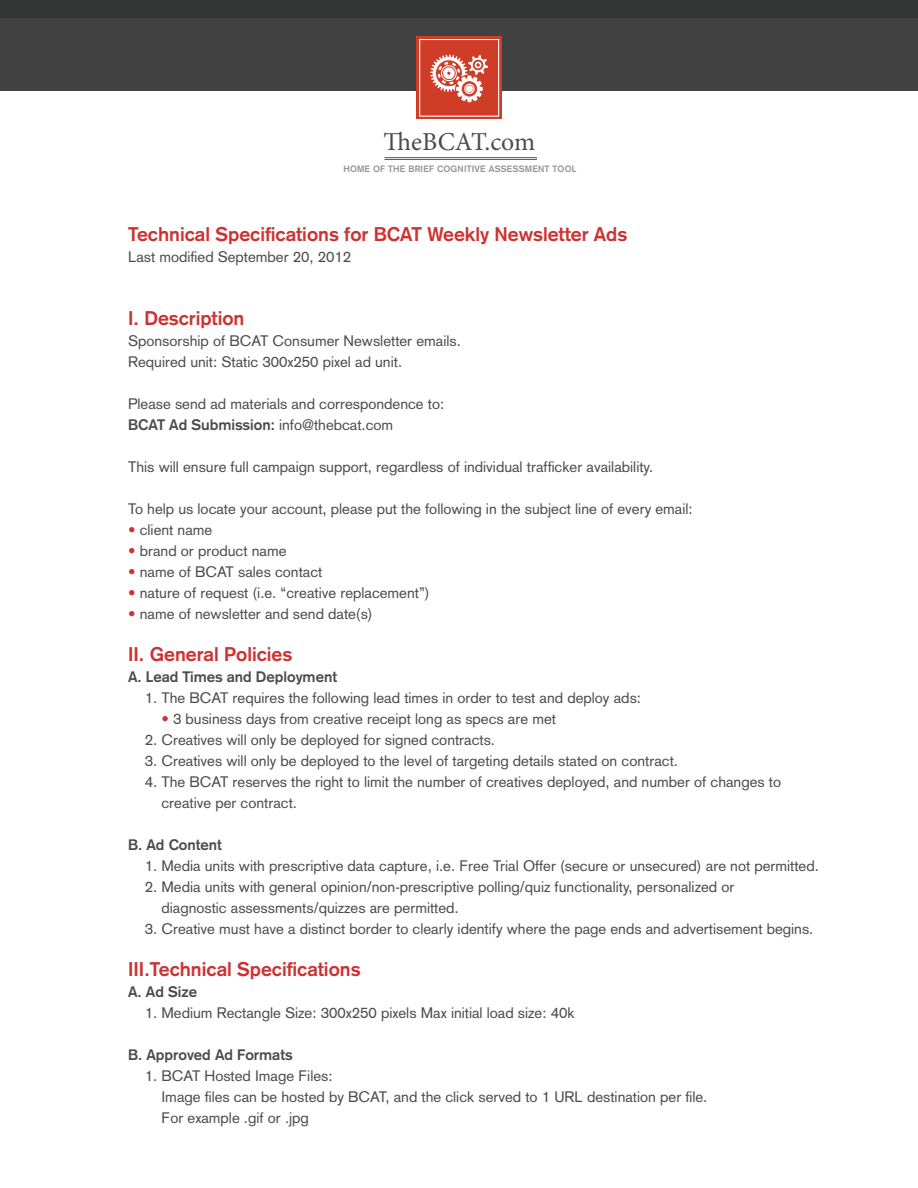
<style>
.page{position:relative;width:918px;height:1188px;background:#fff}
.page>*{position:absolute;margin:0;border:0;box-sizing:border-box;transform-origin:0 0}
.t1{font:25.8px "Minion Pro";color:#4b4c4d}
.t2{font:700 19.5px "Akzidenz Grotesk";color:#cd3232}
.t3{font:15px/21px "Akzidenz Grotesk";color:#4b4c4d}
.t4{font:700 15px "Akzidenz Grotesk";color:#4b4c4d}
.t5{font:700 9.15px "Akzidenz Grotesk";letter-spacing:.025em;color:#939598}
.s1{font-weight:700}
.s2{color:#cd3232}
</style>
<div class="page">
<div style="left:0;top:17px;width:918px;height:74px;background:#424142"></div>
<div style="left:416px;top:37px;width:86px;height:82px;background:linear-gradient(to right,#cf3c28,#cf3c28)"></div>
<svg style="left:419px;top:39px;width:80px;height:78px;background:#d96859"></svg>
<div style="left:0;top:0;width:918px;height:17px;background:#333434"></div>
<hr style="left:385px;top:159px;width:152px;height:1px;background:#57585a">
<hr style="left:385px;top:157px;width:152px;height:1px;background:#57585a">
<h1 class="t1" style="left:384px;top:125px;width:153px">TheBCAT.com</h1>
<p class="t5" style="left:343px;top:164px;width:234px">HOME OF THE BRIEF COGNITIVE ASSESSMENT TOOL</p>
<h2 class="t2" style="left:128px;top:223px;width:501px">Technical Specifications for BCAT Weekly Newsletter Ads</h2>
<p class="t3" style="left:128px;top:247px;width:225px">Last modified September 20, 2012</p>
<h2 class="t2" style="left:128px;top:307px;width:118px">I. Description</h2>
<p class="t3" style="left:128px;top:331px;width:334px">Sponsorship of BCAT Consumer Newsletter emails.<br>Required unit: Static 300x250 pixel ad unit.</p>
<p class="t3" style="left:128px;top:394px;width:318px">Please send ad materials and correspondence to:<br><span class="s1">BCAT Ad Submission:</span> info@thebcat.com</p>
<p class="t3" style="left:128px;top:457px;width:527px">This will ensure full campaign support, regardless of individual trafficker availability.</p>
<p class="t3" style="left:128px;top:499px;width:566px">To help us locate your account, please put the following in the subject line of every email:</p>
<p class="t3" style="left:128px;top:520px;width:86px"><span class="s2">•</span> client name</p>
<p class="t3" style="left:128px;top:541px;width:160px"><span class="s2">•</span> brand or product name</p>
<p class="t3" style="left:128px;top:562px;width:196px"><span class="s2">•</span> name of BCAT sales contact</p>
<p class="t3" style="left:128px;top:583px;width:303px"><span class="s2">•</span> nature of request (i.e. “creative replacement”)</p>
<p class="t3" style="left:128px;top:604px;width:246px"><span class="s2">•</span> name of newsletter and send date(s)</p>
<h2 class="t2" style="left:128px;top:643px;width:166px">II. General Policies</h2>
<p class="t4" style="left:128px;top:668px;width:210px">A. Lead Times and Deployment</p>
<p class="t3" style="left:145px;top:688px;width:498px">1. The BCAT requires the following lead times in order to test and deploy ads:</p>
<p class="t3" style="left:161px;top:709px;width:396px"><span class="s2">•</span> 3 business days from creative receipt long as specs are met</p>
<p class="t3" style="left:145px;top:730px;width:352px">2. Creatives will only be deployed for signed contracts.</p>
<p class="t3" style="left:145px;top:751px;width:535px">3. Creatives will only be deployed to the level of targeting details stated on contract.</p>
<p class="t3" style="left:161px;top:772px;width:621px;text-indent:-17px">4. The BCAT reserves the right to limit the number of creatives deployed, and number of changes to creative per contract.</p>
<p class="t4" style="left:128px;top:836px;width:95px">B. Ad Content</p>
<p class="t3" style="left:145px;top:856px;width:676px">1. Media units with prescriptive data capture, i.e. Free Trial Offer (secure or unsecured) are not permitted.</p>
<p class="t3" style="left:161px;top:877px;width:574px;text-indent:-17px">2. Media units with general opinion/non-prescriptive polling/quiz functionality, personalized or diagnostic assessments/quizzes are permitted.</p>
<p class="t3" style="left:145px;top:919px;width:670px">3. Creative must have a distinct border to clearly identify where the page ends and advertisement begins.</p>
<h2 class="t2" style="left:128px;top:958px;width:234px">III.Technical Specifications</h2>
<p class="t4" style="left:128px;top:983px;width:70px">A. Ad Size</p>
<p class="t3" style="left:145px;top:1003px;width:431px">1. Medium Rectangle Size: 300x250 pixels Max initial load size: 40k</p>
<p class="t4" style="left:128px;top:1046px;width:166px">B. Approved Ad Formats</p>
<p class="t3" style="left:161px;top:1066px;width:548px;text-indent:-17px">1. BCAT Hosted Image Files:<br>Image files can be hosted by BCAT, and the click served to 1 URL destination per file.<br>For example .gif or .jpg</p>
</div>
